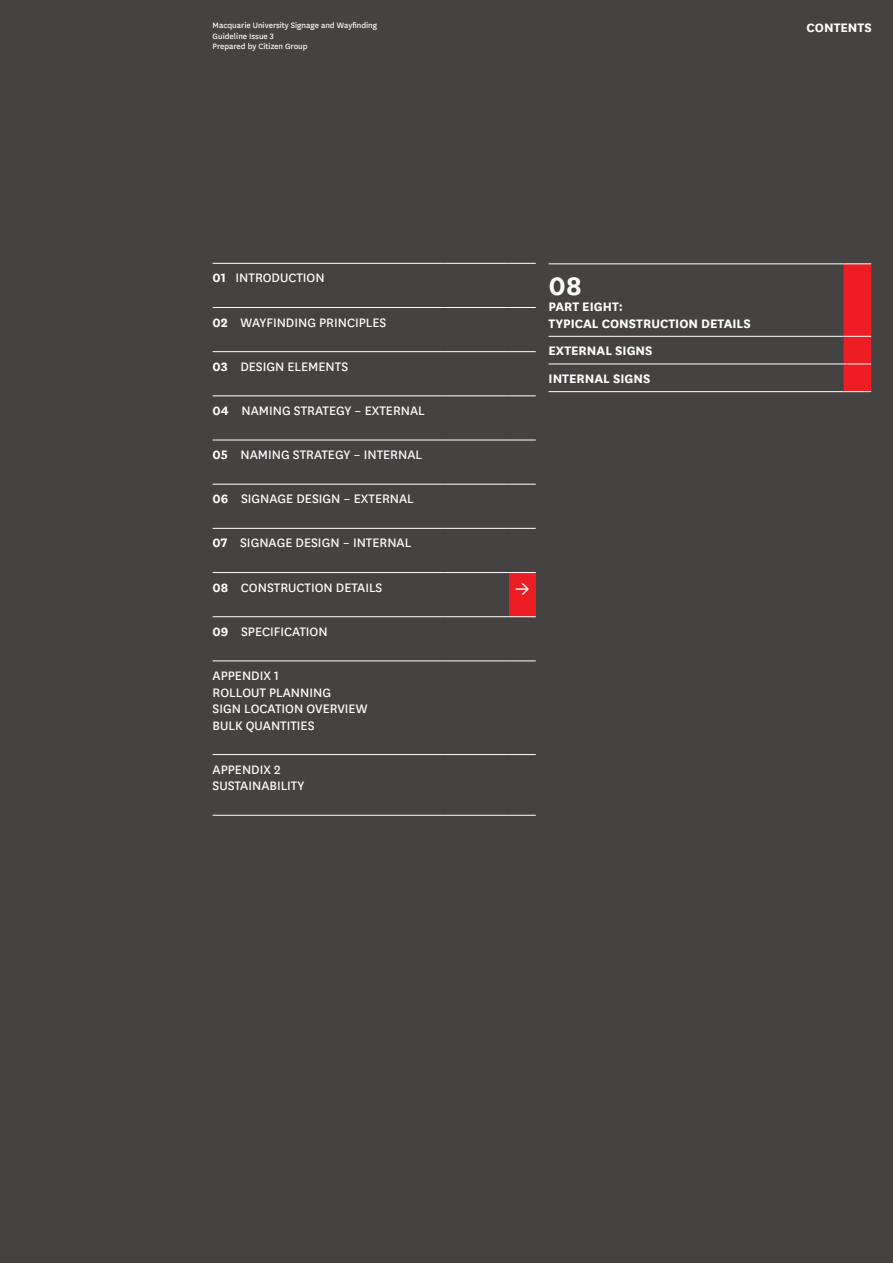
<style>
.page{position:relative;width:893px;height:1263px;background:#454242}
.page>*{position:absolute;margin:0;border:0;box-sizing:border-box;transform-origin:0 0}
.t1{font:700 30px "National MQ";color:#fff}
.t2{font:14.25px/16.5px "National MQ";color:#fff}
.t3{font:700 14.25px/16.5px "National MQ";color:#fff}
.t4{font:500 14.25px "DIN";color:#fff}
.t5{font:9px/10.5px "National MQ";color:#fff}
.s1{font-weight:700}
</style>
<div class="page">
<hr style="left:549px;top:264px;width:294px;height:1px;background:#fff">
<hr style="left:549px;top:336px;width:294px;height:1px;background:#fff">
<hr style="left:549px;top:364px;width:294px;height:1px;background:#fff">
<hr style="left:549px;top:391px;width:294px;height:1px;background:#fff">
<svg style="left:843px;top:264px;width:28px;height:128px;background:#ea232a"></svg>
<div style="left:509px;top:572px;width:27px;height:45px;background:#ed1d24"></div>
<hr style="left:213px;top:263px;width:231px;height:1px;background:#fff">
<hr style="left:444px;top:263px;width:65px;height:1px;background:#fff">
<svg style="left:509px;top:263px;width:27px;height:1px"></svg>
<hr style="left:213px;top:307px;width:231px;height:1px;background:#fff">
<hr style="left:444px;top:307px;width:65px;height:1px;background:#fff">
<svg style="left:509px;top:307px;width:27px;height:1px"></svg>
<hr style="left:213px;top:351px;width:231px;height:1px;background:#fff">
<hr style="left:444px;top:351px;width:65px;height:1px;background:#fff">
<svg style="left:509px;top:351px;width:27px;height:1px"></svg>
<hr style="left:213px;top:396px;width:231px;height:1px;background:#fff">
<hr style="left:444px;top:396px;width:65px;height:1px;background:#fff">
<svg style="left:509px;top:396px;width:27px;height:1px"></svg>
<hr style="left:213px;top:440px;width:231px;height:1px;background:#fff">
<hr style="left:444px;top:440px;width:65px;height:1px;background:#fff">
<svg style="left:509px;top:440px;width:27px;height:1px"></svg>
<hr style="left:213px;top:528px;width:231px;height:1px;background:#fff">
<hr style="left:444px;top:528px;width:65px;height:1px;background:#fff">
<hr style="left:213px;top:616px;width:231px;height:1px;background:#fff">
<hr style="left:213px;top:661px;width:231px;height:1px;background:#fff">
<hr style="left:444px;top:661px;width:65px;height:1px;background:#fff">
<svg style="left:509px;top:661px;width:27px;height:1px"></svg>
<hr style="left:213px;top:754px;width:231px;height:1px;background:#fff">
<hr style="left:444px;top:754px;width:65px;height:1px;background:#fff">
<svg style="left:509px;top:754px;width:27px;height:1px"></svg>
<hr style="left:213px;top:815px;width:231px;height:1px;background:#fff">
<svg style="left:509px;top:815px;width:27px;height:1px"></svg>
<hr style="left:444px;top:815px;width:65px;height:1px;background:#fff">
<hr style="left:444px;top:616px;width:65px;height:1px;background:#fff">
<svg style="left:509px;top:616px;width:27px;height:1px"></svg>
<hr style="left:213px;top:484px;width:231px;height:1px;background:#fff">
<hr style="left:444px;top:484px;width:65px;height:1px;background:#fff">
<hr style="left:213px;top:572px;width:231px;height:1px;background:#fff">
<hr style="left:444px;top:572px;width:65px;height:1px;background:#fff">
<svg style="left:509px;top:484px;width:27px;height:1px"></svg>
<svg style="left:509px;top:528px;width:27px;height:1px"></svg>
<svg style="left:509px;top:572px;width:27px;height:1px"></svg>
<p class="t5" style="left:213px;top:20px;width:166px">Macquarie University Signage and Wayfinding<br>Guideline Issue 3<br>Prepared by Citizen Group</p>
<p class="t3" style="left:806px;top:19px;width:67px">CONTENTS</p>
<p class="t2" style="left:213px;top:270px;width:114px"><span class="s1">01</span> INTRODUCTION</p>
<p class="t2" style="left:213px;top:314px;width:175px"><span class="s1">02</span> WAYFINDING PRINCIPLES</p>
<p class="t2" style="left:213px;top:358px;width:137px"><span class="s1">03</span> DESIGN ELEMENTS</p>
<p class="t2" style="left:213px;top:402px;width:214px"><span class="s1">04</span> NAMING STRATEGY – EXTERNAL</p>
<p class="t2" style="left:213px;top:447px;width:211px"><span class="s1">05</span> NAMING STRATEGY – INTERNAL</p>
<p class="t2" style="left:213px;top:491px;width:203px"><span class="s1">06</span> SIGNAGE DESIGN – EXTERNAL</p>
<p class="t2" style="left:213px;top:535px;width:200px"><span class="s1">07</span> SIGNAGE DESIGN – INTERNAL</p>
<p class="t2" style="left:213px;top:579px;width:171px"><span class="s1">08</span> CONSTRUCTION DETAILS</p>
<p class="t4" style="left:515px;top:578px;width:16px">&gt;</p>
<p class="t2" style="left:213px;top:623px;width:117px"><span class="s1">09</span> SPECIFICATION</p>
<p class="t2" style="left:213px;top:667px;width:156px">APPENDIX 1<br>ROLLOUT PLANNING<br>SIGN LOCATION OVERVIEW<br>BULK QUANTITIES</p>
<p class="t2" style="left:213px;top:761px;width:93px">APPENDIX 2<br>SUSTAINABILITY</p>
<h1 class="t1" style="left:549px;top:269px;width:35px">08</h1>
<p class="t3" style="left:549px;top:299px;width:204px">PART EIGHT:<br>TYPICAL CONSTRUCTION DETAILS</p>
<p class="t3" style="left:549px;top:337px;width:106px;line-height:27.6px">EXTERNAL SIGNS<br>INTERNAL SIGNS</p>
</div>
